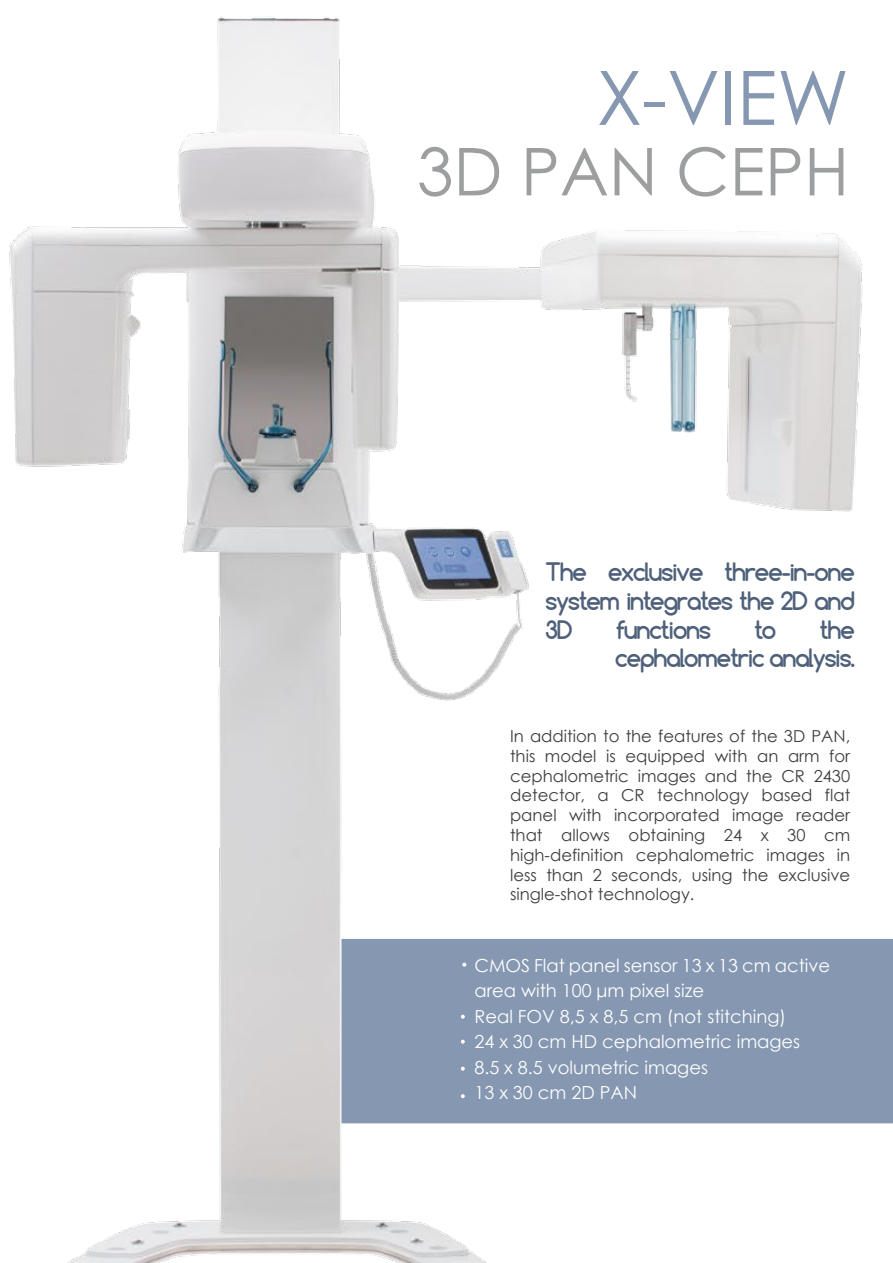
<style>
.page{position:relative;width:893px;height:1263px;background:#fff}
.page>*{position:absolute;margin:0;border:0;box-sizing:border-box;transform-origin:0 0}
.t1{font:75px "Century Gothic";color:#8597b1}
.t2{font:66px "Century Gothic";color:#9c9e9f}
.t3{font:700 24px/28.8px "Comfortaa";letter-spacing:-.06em;color:#4f617a;text-align:justify}
.t4{font:18px/25.5px "Century Gothic";color:#fff}
.t5{font:16.5px/19.8px "Century Gothic";color:#3e3d40;text-align:justify}
</style>
<div class="page">
<img style="left:9px;top:16px;width:884px;height:1247px">
<h1 class="t1" style="left:597px;top:45px;width:254px">X-VIEW</h1>
<h2 class="t2" style="left:417px;top:125px;width:434px">3D PAN CEPH</h2>
<h3 class="t3" style="left:545px;top:557px;width:311px">The exclusive three-in-one system integrates the 2D and 3D</h3>
<h3 class="t3" style="left:615px;top:615px;width:242px;text-align:right">the<br>cephalometric analysis.</h3>
<h3 class="t3" style="left:616px;top:615px;width:97px">functions</h3>
<h3 class="t3" style="left:754px;top:615px;width:24px">to</h3>
<p class="t5" style="left:510px;top:726px;width:342px">In addition to the features of the 3D PAN, this model is equipped with an arm for cephalometric images and the CR 2430 detector, a CR technology based flat panel with incorporated image reader that allows obtaining 24 x 30 cm high-definition cephalometric images in less than 2 seconds, using the exclusive single-shot technology.</p>
<p class="t4" style="left:474px;top:952px;width:357px">CMOS Flat panel sensor 13 x 13 cm active area with 100 μm pixel size<br>Real FOV 8,5 x 8,5 cm (not stitching)<br>24 x 30 cm HD cephalometric images<br>8.5 x 8.5 volumetric images<br>13 x 30 cm 2D PAN</p>
</div>
